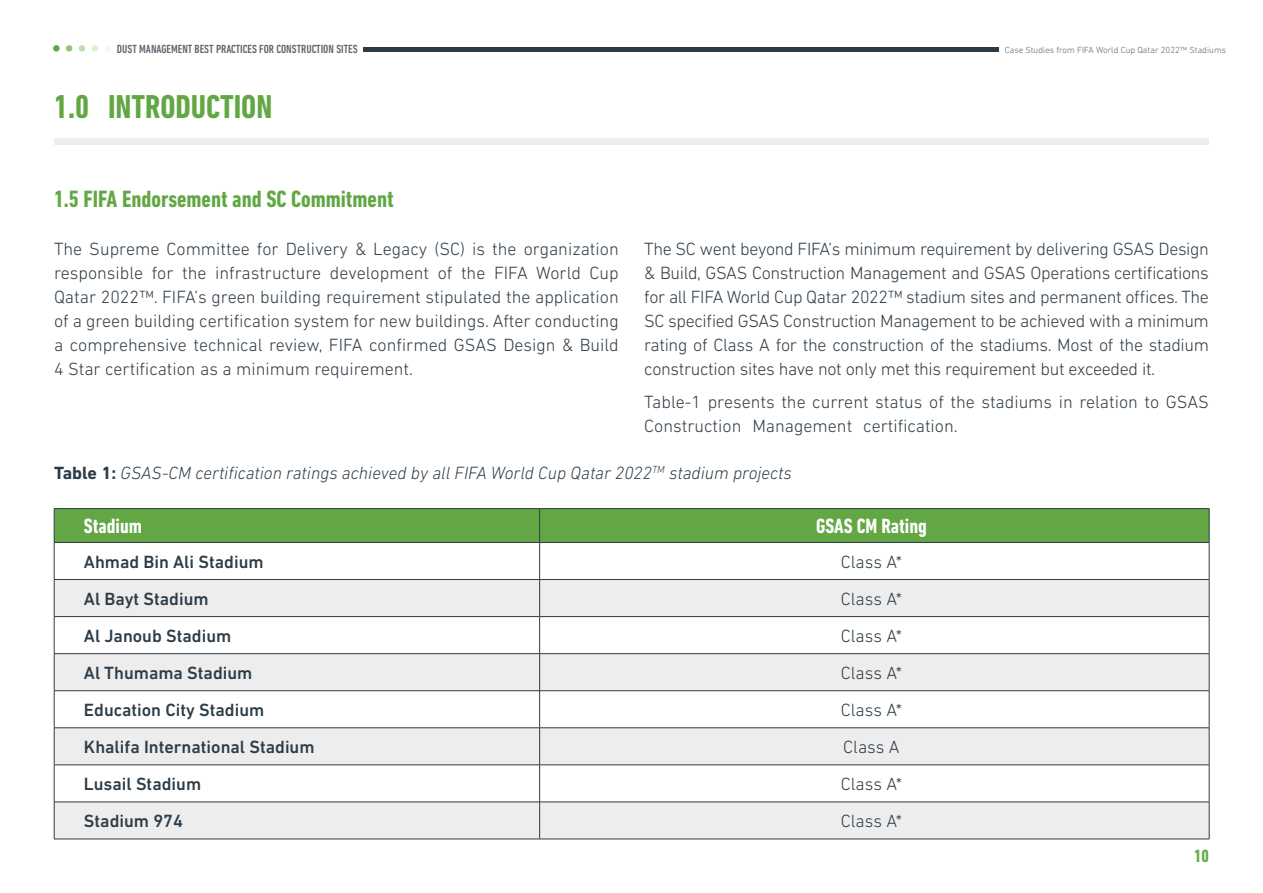
<style>
.page{position:relative;width:1263px;height:893px;background:#fff}
.page>*{position:absolute;margin:0;border:0;box-sizing:border-box;transform-origin:0 0}
.t1{font:700 condensed 33.75px "DIN Next LT Pro";color:#62a744}
.t2{font:700 condensed 24px "DIN Next LT Pro";color:#62a744}
.t3{font:700 condensed 21px "DIN Next LT Pro";color:#fff}
.t4{font:300 18px/24px "DIN Next LT Pro";color:#313e48;text-align:justify}
.t5{font:500 18px "DIN Next LT Pro";color:#2d3c47}
.t6{font:italic 300 18px "DIN Next LT Pro";color:#2c3b46}
.t7{font:300 18px "DIN Next LT Pro";color:#2d3c47}
.t8{font:700 condensed 18px "DIN Next LT Pro";color:#62a744}
.t9{font:500 condensed 12px "DIN Next LT Pro";color:#60646d}
.t10{font:300 9px "DIN Next LT Pro";color:#60646d}
.s1{font-weight:700;font-style:normal}
</style>
<div class="page">
<div style="left:363px;top:47px;width:635px;height:5px;background:#2c3b46"></div>
<div style="left:53px;top:45px;width:7px;height:7px;background:#62a744;border-radius:50%"></div>
<div style="left:66px;top:45px;width:6px;height:7px;background:#94c672;border-radius:50%"></div>
<div style="left:79px;top:45px;width:6px;height:7px;background:#bedeab;border-radius:50%"></div>
<div style="left:92px;top:45px;width:6px;height:7px;background:#dfeed6;border-radius:50%"></div>
<div style="left:104px;top:45px;width:7px;height:7px;background:#f5faf2;border-radius:50%"></div>
<div style="left:55px;top:509px;width:1154px;height:33px;background:#62a744"></div>
<svg style="left:55px;top:580px;width:1154px;height:259px;fill:#ededee"></svg>
<hr style="left:54px;top:509px;width:1px;height:33px;background:#2d3c47">
<hr style="left:539px;top:509px;width:1px;height:33px;background:#2d3c47">
<hr style="left:1209px;top:509px;width:1px;height:33px;background:#2d3c47">
<hr style="left:54px;top:542px;width:486px;height:1px;background:#2d3c47">
<hr style="left:54px;top:543px;width:1px;height:36px;background:#2d3c47">
<hr style="left:540px;top:542px;width:669px;height:1px;background:#2d3c47">
<hr style="left:539px;top:543px;width:1px;height:36px;background:#2d3c47">
<hr style="left:1209px;top:543px;width:1px;height:36px;background:#2d3c47">
<hr style="left:54px;top:617px;width:1px;height:36px;background:#2d3c47">
<hr style="left:539px;top:617px;width:1px;height:36px;background:#2d3c47">
<hr style="left:1209px;top:617px;width:1px;height:36px;background:#2d3c47">
<hr style="left:54px;top:653px;width:486px;height:1px;background:#2d3c47">
<hr style="left:54px;top:654px;width:1px;height:36px;background:#2d3c47">
<hr style="left:540px;top:653px;width:669px;height:1px;background:#2d3c47">
<hr style="left:539px;top:654px;width:1px;height:36px;background:#2d3c47">
<hr style="left:1209px;top:654px;width:1px;height:36px;background:#2d3c47">
<hr style="left:54px;top:690px;width:486px;height:1px;background:#2d3c47">
<hr style="left:54px;top:691px;width:1px;height:37px;background:#2d3c47">
<hr style="left:540px;top:690px;width:669px;height:1px;background:#2d3c47">
<hr style="left:539px;top:691px;width:1px;height:37px;background:#2d3c47">
<hr style="left:1209px;top:691px;width:1px;height:37px;background:#2d3c47">
<hr style="left:54px;top:727px;width:486px;height:1px;background:#2d3c47">
<hr style="left:54px;top:728px;width:1px;height:37px;background:#2d3c47">
<hr style="left:540px;top:727px;width:669px;height:1px;background:#2d3c47">
<hr style="left:539px;top:728px;width:1px;height:37px;background:#2d3c47">
<hr style="left:1209px;top:728px;width:1px;height:37px;background:#2d3c47">
<hr style="left:54px;top:765px;width:486px;height:1px;background:#2d3c47">
<hr style="left:54px;top:765px;width:1px;height:37px;background:#2d3c47">
<hr style="left:540px;top:765px;width:669px;height:1px;background:#2d3c47">
<hr style="left:539px;top:765px;width:1px;height:37px;background:#2d3c47">
<hr style="left:1209px;top:765px;width:1px;height:37px;background:#2d3c47">
<hr style="left:54px;top:802px;width:486px;height:1px;background:#2d3c47">
<hr style="left:54px;top:802px;width:1px;height:37px;background:#2d3c47">
<hr style="left:540px;top:802px;width:669px;height:1px;background:#2d3c47">
<hr style="left:539px;top:802px;width:1px;height:37px;background:#2d3c47">
<hr style="left:1209px;top:802px;width:1px;height:37px;background:#2d3c47">
<hr style="left:54px;top:839px;width:486px;height:1px;background:#2d3c47">
<hr style="left:540px;top:839px;width:669px;height:1px;background:#2d3c47">
<hr style="left:54px;top:579px;width:486px;height:1px;background:#2d3c47">
<hr style="left:54px;top:580px;width:1px;height:36px;background:#2d3c47">
<hr style="left:540px;top:579px;width:669px;height:1px;background:#2d3c47">
<hr style="left:539px;top:580px;width:1px;height:36px;background:#2d3c47">
<hr style="left:1209px;top:580px;width:1px;height:36px;background:#2d3c47">
<hr style="left:54px;top:616px;width:486px;height:1px;background:#2d3c47">
<hr style="left:540px;top:616px;width:669px;height:1px;background:#2d3c47">
<hr style="left:54px;top:508px;width:486px;height:1px;background:#2c3b46">
<hr style="left:540px;top:508px;width:669px;height:1px;background:#2c3b46">
<div style="left:54px;top:138px;width:1155px;height:7px;background:#ededee"></div>
<p class="t9" style="left:117px;top:42px;width:242px">DUST MANAGEMENT BEST PRACTICES FOR CONSTRUCTION SITES</p>
<p class="t10" style="left:1005px;top:45px;width:223px">Case Studies from FIFA World Cup Qatar 2022™ Stadiums</p>
<h1 class="t1" style="left:54px;top:88px;width:220px">1.0 INTRODUCTION</h1>
<h2 class="t2" style="left:54px;top:185px;width:341px">1.5 FIFA Endorsement and SC Commitment</h2>
<p class="t4" style="left:54px;top:237px;width:566px">The Supreme Committee for Delivery &amp; Legacy (SC) is the organization responsible for the infrastructure development of the FIFA World Cup Qatar 2022™. FIFA’s green building requirement stipulated the application of a green building certification system for new buildings. After conducting a comprehensive technical review, FIFA confirmed GSAS Design &amp; Build 4 Star certification as a minimum requirement.</p>
<p class="t4" style="left:644px;top:236px;width:566px">The SC went beyond FIFA’s minimum requirement by delivering GSAS Design &amp; Build, GSAS Construction Management and GSAS Operations certifications for all FIFA World Cup Qatar 2022™ stadium sites and permanent offices. The SC specified GSAS Construction Management to be achieved with a minimum rating of Class A for the construction of the stadiums. Most of the stadium construction sites have not only met this requirement but exceeded it.</p>
<p class="t4" style="left:644px;top:389px;width:566px">Table-1 presents the current status of the stadiums in relation to GSAS<br>Construction Management certification.</p>
<p class="t6" style="left:54px;top:463px;width:739px"><span class="s1">Table 1:</span> GSAS-CM certification ratings achieved by all FIFA World Cup Qatar 2022<sup>TM</sup> stadium projects</p>
<p class="t3" style="left:84px;top:514px;width:60px">Stadium</p>
<p class="t3" style="left:816px;top:514px;width:112px">GSAS CM Rating</p>
<p class="t5" style="left:84px;top:551px;width:181px">Ahmad Bin Ali Stadium</p>
<p class="t7" style="left:841px;top:551px;width:63px">Class A*</p>
<p class="t5" style="left:84px;top:588px;width:126px">Al Bayt Stadium</p>
<p class="t7" style="left:841px;top:588px;width:63px">Class A*</p>
<p class="t5" style="left:84px;top:625px;width:149px">Al Janoub Stadium</p>
<p class="t7" style="left:841px;top:625px;width:63px">Class A*</p>
<p class="t5" style="left:84px;top:662px;width:170px">Al Thumama Stadium</p>
<p class="t7" style="left:841px;top:662px;width:63px">Class A*</p>
<p class="t5" style="left:84px;top:699px;width:182px">Education City Stadium</p>
<p class="t7" style="left:841px;top:699px;width:63px">Class A*</p>
<p class="t5" style="left:84px;top:736px;width:232px">Khalifa International Stadium</p>
<p class="t7" style="left:843px;top:737px;width:58px">Class A</p>
<p class="t5" style="left:84px;top:774px;width:119px">Lusail Stadium</p>
<p class="t7" style="left:841px;top:774px;width:63px">Class A*</p>
<p class="t5" style="left:84px;top:811px;width:101px">Stadium 974</p>
<p class="t7" style="left:841px;top:811px;width:63px">Class A*</p>
<p class="t8" style="left:1194px;top:845px;width:16px">10</p>
</div>
